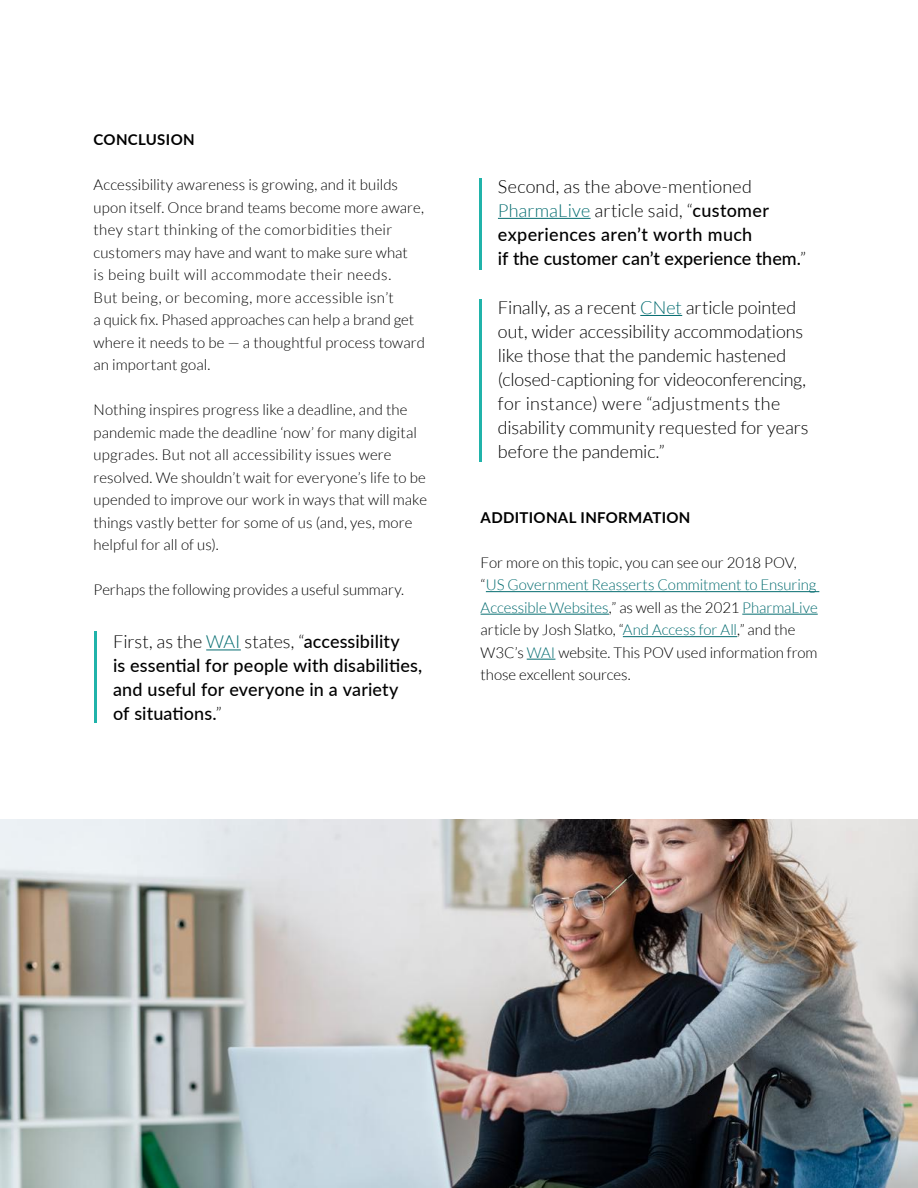
<style>
.page{position:relative;width:918px;height:1188px;background:#fff}
.page>*{position:absolute;margin:0;border:0;box-sizing:border-box;transform-origin:0 0}
.t1{font:500 18px/24px "Lato";letter-spacing:.005em;color:#000}
.t2{font:300 18px/24px "Lato";letter-spacing:-.005em;color:#000}
.t3{font:300 15px/22.5px "Lato";letter-spacing:.005em;color:#000}
.t4{font:700 15px "Lato";letter-spacing:.025em;color:#000}
.s1{font-weight:300}
.s2{font-weight:300;color:#046c70}
.s3{color:#046c70}
</style>
<div class="page">
<img style="left:0;top:820px;width:918px;height:368px">
<hr style="left:94px;top:632px;width:3px;height:91px;background:#20b3aa">
<hr style="left:479px;top:179px;width:3px;height:91px;background:#20b3aa">
<hr style="left:206px;top:650px;width:35px;height:1px;background:#046c70">
<hr style="left:498px;top:218px;width:93px;height:1px;background:#046c70">
<hr style="left:640px;top:315px;width:42px;height:1px;background:#046c70">
<hr style="left:486px;top:591px;width:333px;height:1px;background:#046c70">
<hr style="left:481px;top:614px;width:128px;height:1px;background:#046c70">
<hr style="left:742px;top:614px;width:76px;height:1px;background:#046c70">
<hr style="left:623px;top:636px;width:114px;height:1px;background:#046c70">
<svg style="left:527px;top:659px;width:28px;height:1px"></svg>
<hr style="left:479px;top:299px;width:3px;height:163px;background:#20b3aa">
<p class="t4" style="left:94px;top:129px;width:103px">CONCLUSION</p>
<p class="t3" style="left:94px;top:174px;width:333px">Accessibility awareness is growing, and it builds upon itself. Once brand teams become more aware, they start thinking of the comorbidities their customers may have and want to make sure what<br>is being built will accommodate their needs.<br>But being, or becoming, more accessible isn’t<br>a quick fix. Phased approaches can help a brand get where it needs to be — a thoughtful process toward an important goal.</p>
<p class="t3" style="left:94px;top:399px;width:335px">Nothing inspires progress like a deadline, and the pandemic made the deadline ‘now’ for many digital upgrades. But not all accessibility issues were resolved. We shouldn’t wait for everyone’s life to be upended to improve our work in ways that will make things vastly better for some of us (and, yes, more helpful for all of us).</p>
<p class="t3" style="left:94px;top:579px;width:312px">Perhaps the following provides a useful summary.</p>
<p class="t1" style="left:113px;top:629px;width:311px"><span class="s1">First, as the</span> <span class="s2">WAI</span> <span class="s1">states, “</span>accessibility<br>is essential for people with disabilities, and useful for everyone in a variety<br>of situations.<span class="s1">”</span></p>
<p class="t1" style="left:498px;top:174px;width:310px"><span class="s1">Second, as the above-mentioned </span><span class="s2">PharmaLive</span> <span class="s1">article said, “</span>customer experiences aren’t worth much<br>if the customer can’t experience them.<span class="s1">”</span></p>
<p class="t2" style="left:498px;top:296px;width:312px">Finally, as a recent <span class="s3">CNet</span> article pointed out, wider accessibility accommodations like those that the pandemic hastened (closed-captioning for videoconferencing, for instance) were “adjustments the disability community requested for years before the pandemic.”</p>
<p class="t4" style="left:481px;top:506px;width:211px">ADDITIONAL INFORMATION</p>
<p class="t3" style="left:481px;top:551px;width:339px">For more on this topic, you can see our 2018 POV, “<span class="s3">US Government Reasserts Commitment to Ensuring Accessible Websites</span>,” as well as the 2021 <span class="s3">PharmaLive </span>article by Josh Slatko, “<span class="s3">And Access for All</span>,” and the W3C’s <span class="s3">WAI</span> website. This POV used information from those excellent sources.</p>
</div>
